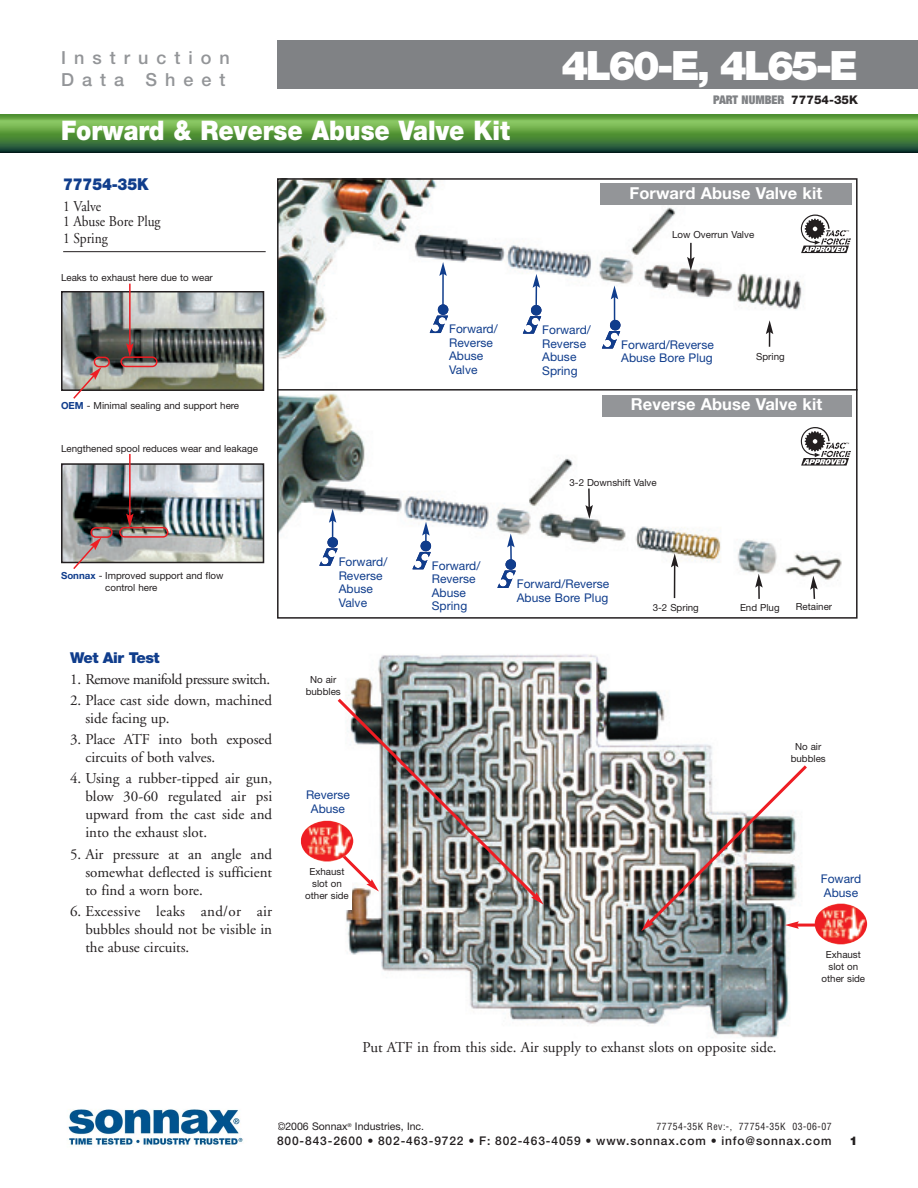
<style>
.page{position:relative;width:918px;height:1188px;background:#fff}
.page>*{position:absolute;margin:0;border:0;box-sizing:border-box;transform-origin:0 0}
.t1{font:900 40.5px "Helvetica Neue";letter-spacing:-.065em;color:#fff}
.t2{font:900 27px "Helvetica Neue";color:#fff;scale:.9 1}
.t3{font:500 18px/21.6px "Helvetica Neue";letter-spacing:.445em;color:#939598}
.t4{font:700 16.5px "Helvetica Neue";letter-spacing:.005em;color:#fff}
.t5{font:900 16.5px "Helvetica Neue";letter-spacing:-.015em;color:#103d8c;scale:.9 1}
.t6{font:15px/18px "Adobe Garamond";color:#231f20;text-align:justify}
.t7{font:15px "Adobe Garamond";letter-spacing:-.03em;color:#231f20}
.t8{font:15px/15px "Adobe Garamond";color:#231f20;scale:.9 1}
.t9{font:900 15px "Helvetica Neue";letter-spacing:-.035em;color:#103d8c}
.t10{font:12px/13.5px "Helvetica Neue";letter-spacing:.005em;color:#103d8c}
.t11{font:500 12px "Helvetica Neue";letter-spacing:.07em;color:#231f20}
.t12{font:900 expanded 12px "Helvetica Neue";color:#808285}
.t13{font:900 12px "Helvetica Neue";color:#231f20}
.t14{font:10.5px "Helvetica Neue";color:#231f20}
.t15{font:9.75px/12px "Helvetica Neue";color:#231f20;text-align:center}
.t16{font:condensed 9.75px "Helvetica";letter-spacing:.05em;color:#231f20}
.s1{font-weight:800;font-stretch:normal;color:#231f20}
.s2{font-weight:700;color:#103d8c}
</style>
<div class="page">
<hr style="left:63px;top:251px;width:203px;height:1px;background:#231f20">
<div style="left:858px;top:40px;width:60px;height:49px;background:#808285"></div>
<div style="left:277px;top:40px;width:581px;height:49px;background:#808285"></div>
<svg style="left:0;top:114px;width:918px;height:38px;background:#528d40"></svg>
<img style="left:346px;top:654px;width:469px;height:384px">
<div style="left:814px;top:875px;width:54px;height:26px;background:#fff"></div>
<div style="left:777px;top:744px;width:62px;height:23px;background:#fff"></div>
<hr style="left:796px;top:924px;width:36px;height:3px;background:#ee1d23">
<img style="left:280px;top:181px;width:572px;height:399px">
<div style="left:277px;top:178px;width:581px;height:441px;border:2px solid #231f20"></div>
<svg style="left:801px;top:215px;width:50px;height:38px"></svg>
<svg style="left:585px;top:487px;width:8px;height:209px"></svg>
<svg style="left:671px;top:114px;width:7px;height:485px"></svg>
<svg style="left:810px;top:524px;width:8px;height:75px"></svg>
<svg style="left:602px;top:331px;width:19px;height:18px"></svg>
<div style="left:610px;top:320px;width:10px;height:10px;background:#103d8c;border-radius:50%"></div>
<svg style="left:413px;top:522px;width:19px;height:48px"></svg>
<svg style="left:611px;top:285px;width:7px;height:37px"></svg>
<svg style="left:319px;top:509px;width:20px;height:57px"></svg>
<svg style="left:523px;top:114px;width:19px;height:220px"></svg>
<svg style="left:430px;top:316px;width:19px;height:17px"></svg>
<div style="left:438px;top:304px;width:10px;height:11px;background:#103d8c;border-radius:50%"></div>
<svg style="left:439px;top:114px;width:8px;height:192px"></svg>
<svg style="left:497px;top:336px;width:20px;height:252px"></svg>
<svg style="left:755px;top:320px;width:18px;height:279px"></svg>
<svg style="left:687px;top:243px;width:8px;height:28px"></svg>
<hr style="left:277px;top:389px;width:581px;height:2px;background:#231f20">
<div style="left:602px;top:395px;width:250px;height:21px;background:#939598"></div>
<div style="left:600px;top:184px;width:252px;height:21px;background:#939598"></div>
<svg style="left:801px;top:427px;width:50px;height:39px"></svg>
<img style="left:301px;top:821px;width:18px;height:40px">
<img style="left:815px;top:904px;width:52px;height:40px">
<img style="left:319px;top:696px;width:225px;height:209px">
<img style="left:641px;top:762px;width:169px;height:169px">
<div style="left:302px;top:868px;width:50px;height:42px;background:#fff"></div>
<div style="left:301px;top:791px;width:54px;height:26px;background:#fff"></div>
<img style="left:64px;top:294px;width:197px;height:94px">
<div style="left:61px;top:291px;width:203px;height:100px;border:2px solid #231f20"></div>
<img style="left:64px;top:466px;width:197px;height:94px">
<div style="left:61px;top:463px;width:203px;height:100px;border:2px solid #231f20"></div>
<hr style="left:129px;top:284px;width:2px;height:62px;background:#ee1d23">
<svg style="left:120px;top:343px;width:38px;height:24px"></svg>
<svg style="left:72px;top:357px;width:38px;height:42px"></svg>
<hr style="left:129px;top:454px;width:2px;height:62px;background:#ee1d23">
<svg style="left:119px;top:514px;width:49px;height:24px"></svg>
<svg style="left:72px;top:527px;width:41px;height:42px;background:#a89898"></svg>
<img style="left:68px;top:1109px;width:175px;height:36px">
<p class="t3" style="left:61px;top:49px;width:170px">Instruction<br>Data Sheet</p>
<h1 class="t1" style="left:561px;top:51px;width:298px">4L60-E, 4L65-E</h1>
<p class="t12" style="left:713px;top:96px;width:146px">PART NUMBER <span class="s1">77754-35K</span></p>
<h2 class="t2" style="left:61px;top:121px;width:500px">Forward &amp; Reverse Abuse Valve Kit</h2>
<p class="t5" style="left:63px;top:178px;width:96px">77754-35K</p>
<p class="t8" style="left:63px;top:200px;width:110px">1 Valve<br>1 Abuse Bore Plug</p>
<p class="t8" style="left:63px;top:232px;width:51px">1 Spring</p>
<p class="t15" style="left:61px;top:273px;width:153px">Leaks to exhaust here due to wear</p>
<p class="t15" style="left:61px;top:400px;width:180px"><span class="s2">OEM</span> - Minimal sealing and support here</p>
<p class="t15" style="left:61px;top:443px;width:198px">Lengthened spool reduces wear and leakage</p>
<p class="t15" style="left:105px;top:570px;width:120px;text-align:left;text-indent:-44px"><span class="s2">Sonnax</span> - Improved support and flow control here</p>
<p class="t9" style="left:70px;top:652px;width:91px">Wet Air Test</p>
<p class="t7" style="left:70px;top:673px;width:202px">1. Remove manifold pressure switch.</p>
<p class="t6" style="left:85px;top:693px;width:188px;text-indent:-15px">2. Place cast side down, machined side facing up.</p>
<p class="t6" style="left:85px;top:732px;width:188px;text-indent:-15px">3. Place ATF into both exposed circuits of both valves.</p>
<p class="t6" style="left:85px;top:771px;width:188px;text-indent:-15px">4. Using a rubber-tipped air gun, blow 30-60 regulated air psi upward from the cast side and into the exhaust slot.</p>
<p class="t6" style="left:85px;top:846px;width:188px;text-indent:-15px">5. Air pressure at an angle and somewhat deflected is sufficient to find a worn bore.</p>
<p class="t6" style="left:85px;top:904px;width:188px;text-indent:-15px">6. Excessive leaks and/or air bubbles should not be visible in the abuse circuits.</p>
<p class="t4" style="left:630px;top:187px;width:194px">Forward Abuse Valve kit</p>
<p class="t10" style="left:339px;top:556px;width:50px">Forward/<br>Reverse<br>Abuse<br>Valve</p>
<p class="t15" style="left:306px;top:675px;width:37px">No air bubbles</p>
<p class="t10" style="left:306px;top:789px;width:45px;text-align:center">Reverse<br>Abuse</p>
<p class="t15" style="left:305px;top:867px;width:45px">Exhaust slot on other side</p>
<p class="t15" style="left:672px;top:229px;width:84px">Low Overrun Valve</p>
<p class="t10" style="left:449px;top:324px;width:50px">Forward/<br>Reverse<br>Abuse<br>Valve</p>
<p class="t10" style="left:542px;top:324px;width:50px">Forward/<br>Reverse<br>Abuse<br>Spring</p>
<p class="t10" style="left:621px;top:339px;width:94px">Forward/Reverse<br>Abuse Bore Plug</p>
<p class="t15" style="left:756px;top:351px;width:30px">Spring</p>
<p class="t4" style="left:631px;top:398px;width:193px">Reverse Abuse Valve kit</p>
<p class="t15" style="left:569px;top:477px;width:89px">3-2 Downshift Valve</p>
<p class="t10" style="left:432px;top:560px;width:50px">Forward/<br>Reverse<br>Abuse<br>Spring</p>
<p class="t10" style="left:517px;top:578px;width:94px">Forward/Reverse<br>Abuse Bore Plug</p>
<p class="t15" style="left:653px;top:602px;width:48px">3-2 Spring</p>
<p class="t15" style="left:740px;top:602px;width:41px">End Plug</p>
<p class="t15" style="left:796px;top:601px;width:38px">Retainer</p>
<p class="t15" style="left:791px;top:742px;width:37px">No air bubbles</p>
<p class="t10" style="left:821px;top:874px;width:42px">Foward<br>Abuse</p>
<p class="t15" style="left:822px;top:949px;width:45px">Exhaust slot on other side</p>
<p class="t6" style="left:363px;top:1039px;width:416px">Put ATF in from this side. Air supply to exhanst slots on opposite side.</p>
<p class="t14" style="left:277px;top:1123px;width:149px">©2006 Sonnax<sup>®</sup> Industries, Inc.</p>
<p class="t16" style="left:657px;top:1123px;width:176px">77754-35K Rev:-, 77754-35K 03-06-07</p>
<p class="t11" style="left:277px;top:1137px;width:556px">800-843-2600 • 802-463-9722 • F: 802-463-4059 • www.sonnax.com • info@sonnax.com</p>
<p class="t13" style="left:850px;top:1137px;width:10px">1</p>
</div>
